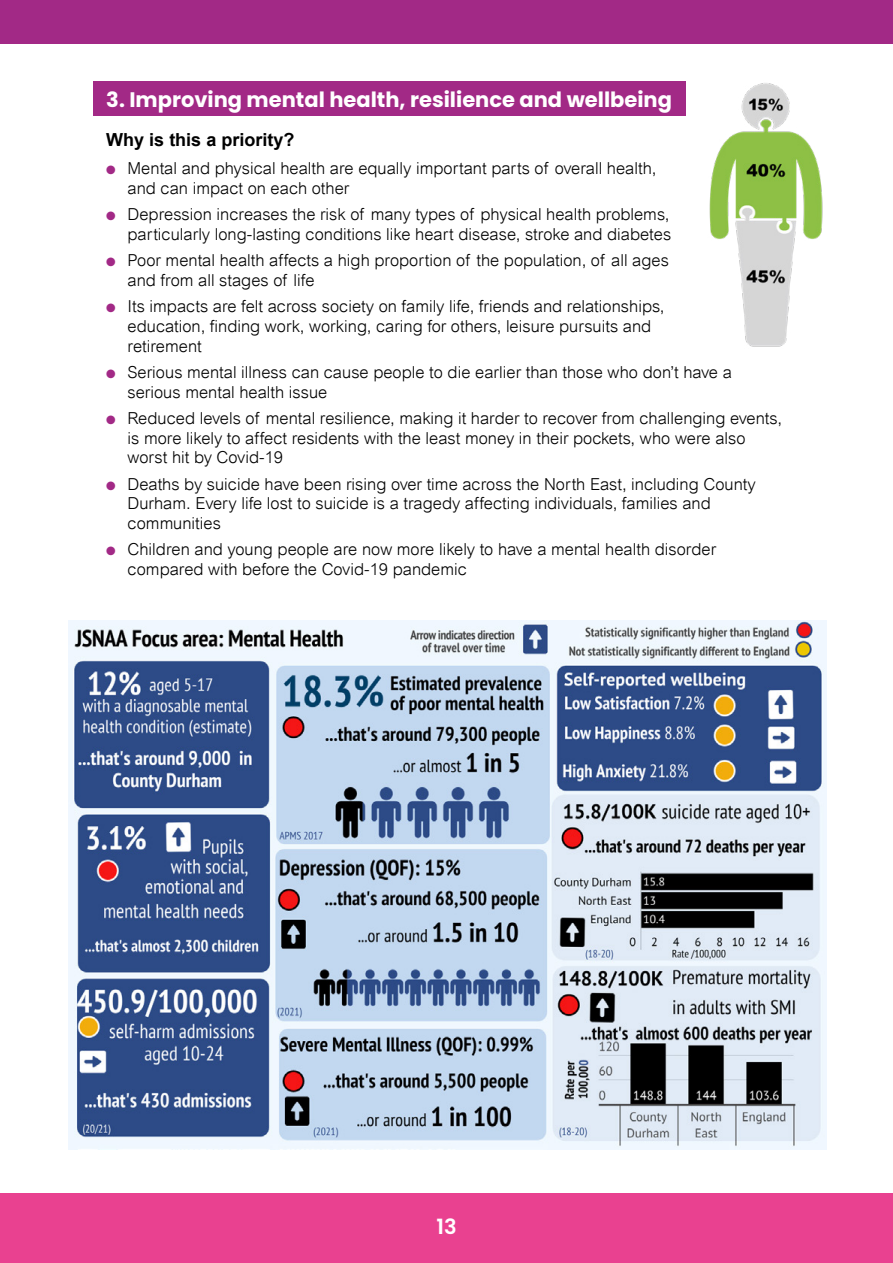
<style>
.page{position:relative;width:893px;height:1263px;background:#fff}
.page>*{position:absolute;margin:0;border:0;box-sizing:border-box;transform-origin:0 0}
.H3_14pt_sub_heading{font:700 21px "Poppins";color:#fff}
.t1{font:600 21px "Poppins";color:#fff}
.Para_bold_12{font:700 18px "Arial";color:#000}
.t2{font:300 16.5px/19.8px "Arial";color:#000}
.s1{color:#a22986}
</style>
<div class="page">
<div style="left:0;top:0;width:893px;height:44px;background:#a22986"></div>
<div style="left:0;top:1193px;width:893px;height:70px;background:#e94190"></div>
<div style="left:93px;top:81px;width:592px;height:34px;background:#a22986"></div>
<img style="left:685px;top:81px;width:138px;height:266px">
<img style="left:68px;top:620px;width:758px;height:529px">
<h3 class="H3_14pt_sub_heading" style="left:106px;top:88px;width:567px">3. Improving mental health, resilience and wellbeing</h3>
<p class="Para_bold_12" style="left:106px;top:128px;width:190px">Why is this a priority?</p>
<p class="t2" style="left:128px;top:158px;width:530px;text-indent:-21px"><span class="s1">●</span> Mental and physical health are equally important parts of overall health, and can impact on each other</p>
<p class="t2" style="left:106px;top:204px;width:566px;text-align:right"><span class="s1">●</span> Depression increases the risk of many types of physical health problems, particularly long-lasting conditions like heart disease, stroke and diabetes</p>
<p class="t2" style="left:128px;top:250px;width:543px;text-indent:-21px"><span class="s1">●</span> Poor mental health affects a high proportion of the population, of all ages and from all stages of life</p>
<p class="t2" style="left:128px;top:296px;width:538px;text-indent:-21px"><span class="s1">●</span> Its impacts are felt across society on family life, friends and relationships, education, finding work, working, caring for others, leisure pursuits and retirement</p>
<p class="t2" style="left:128px;top:362px;width:606px;text-indent:-21px"><span class="s1">●</span> Serious mental illness can cause people to die earlier than those who don’t have a serious mental health issue</p>
<p class="t2" style="left:128px;top:408px;width:656px;text-indent:-21px"><span class="s1">●</span> Reduced levels of mental resilience, making it harder to recover from challenging events, is more likely to affect residents with the least money in their pockets, who were also worst hit by Covid-19</p>
<p class="t2" style="left:128px;top:474px;width:630px;text-indent:-21px"><span class="s1">●</span> Deaths by suicide have been rising over time across the North East, including County<br>Durham. Every life lost to suicide is a tragedy affecting individuals, families and communities</p>
<p class="t2" style="left:128px;top:540px;width:590px;text-indent:-21px"><span class="s1">●</span> Children and young people are now more likely to have a mental health disorder compared with before the Covid-19 pandemic</p>
<p class="t1" style="left:436px;top:1215px;width:22px">13</p>
</div>
